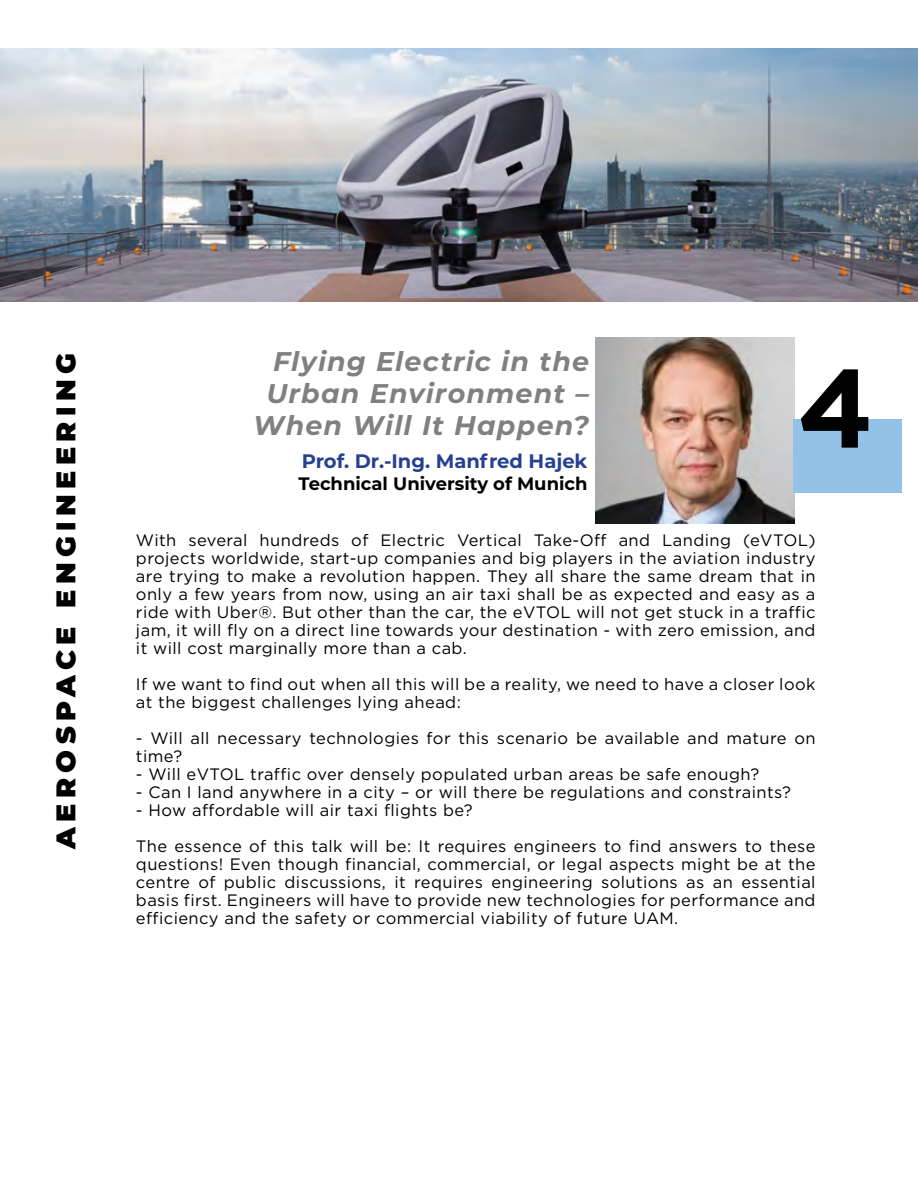
<style>
.page{position:relative;width:918px;height:1188px;background:#fff}
.page>*{position:absolute;margin:0;border:0;box-sizing:border-box;transform-origin:0 0}
.t1{font:700 111px "Gotham";color:#000101}
.t2{font:italic 700 27px/32.4px "Montserrat";letter-spacing:.04em;color:#808080;text-align:right}
.t3{font:900 27px "Montserrat";letter-spacing:.2em;color:#000}
.t4{font:700 19.5px "Montserrat";color:#25408f}
.t5{font:700 18px "Montserrat";color:#000}
.t6{font:16.5px/18px "Gotham";letter-spacing:.025em;color:#000}
</style>
<div class="page">
<img style="left:595px;top:338px;width:199px;height:186px">
<img style="left:0;top:49px;width:918px;height:253px">
<div style="left:793px;top:419px;width:109px;height:74px;background:#93c1e7"></div>
<h2 class="t3" style="left:46px;top:849px;width:497px;rotate:-90deg">AEROSPACE ENGINEERING</h2>
<h2 class="t2" style="left:253px;top:344px;width:337px">Flying Electric in the<br>Urban Environment –<br>When Will It Happen?</h2>
<p class="t4" style="left:302px;top:447px;width:287px">Prof. Dr.-Ing. Manfred Hajek</p>
<p class="t5" style="left:299px;top:470px;width:290px">Technical University of Munich</p>
<h1 class="t1" style="left:797px;top:344px;width:78px">4</h1>
<p class="t6" style="left:136px;top:531px;width:681px;text-align:justify">With several hundreds of Electric Vertical Take-Off and Landing (eVTOL) projects worldwide, start-up companies and big players in the aviation industry are trying to make a revolution happen. They all share the same dream that in only a few years from now, using an air taxi shall be as expected and easy as a ride with Uber®. But other than the car, the eVTOL will not get stuck in a traffic jam, it will fly on a direct line towards your destination - with zero emission, and it will cost marginally more than a cab.</p>
<p class="t6" style="left:136px;top:675px;width:681px">If we want to find out when all this will be a reality, we need to have a closer look at the biggest challenges lying ahead:</p>
<p class="t6" style="left:136px;top:729px;width:681px">- Will all necessary technologies for this scenario be available and mature on time?</p>
<p class="t6" style="left:136px;top:765px;width:625px">- Will eVTOL traffic over densely populated urban areas be safe enough?</p>
<p class="t6" style="left:136px;top:783px;width:657px">- Can I land anywhere in a city – or will there be regulations and constraints?</p>
<p class="t6" style="left:136px;top:792px;width:681px;line-height:36px">- How affordable will air taxi flights be?<br>The essence of this talk will be: It requires engineers to find answers to these</p>
<p class="t6" style="left:136px;top:855px;width:681px;text-align:justify">questions! Even though financial, commercial, or legal aspects might be at the centre of public discussions, it requires engineering solutions as an essential basis first. Engineers will have to provide new technologies for performance and efficiency and the safety or commercial viability of future UAM.</p>
</div>
